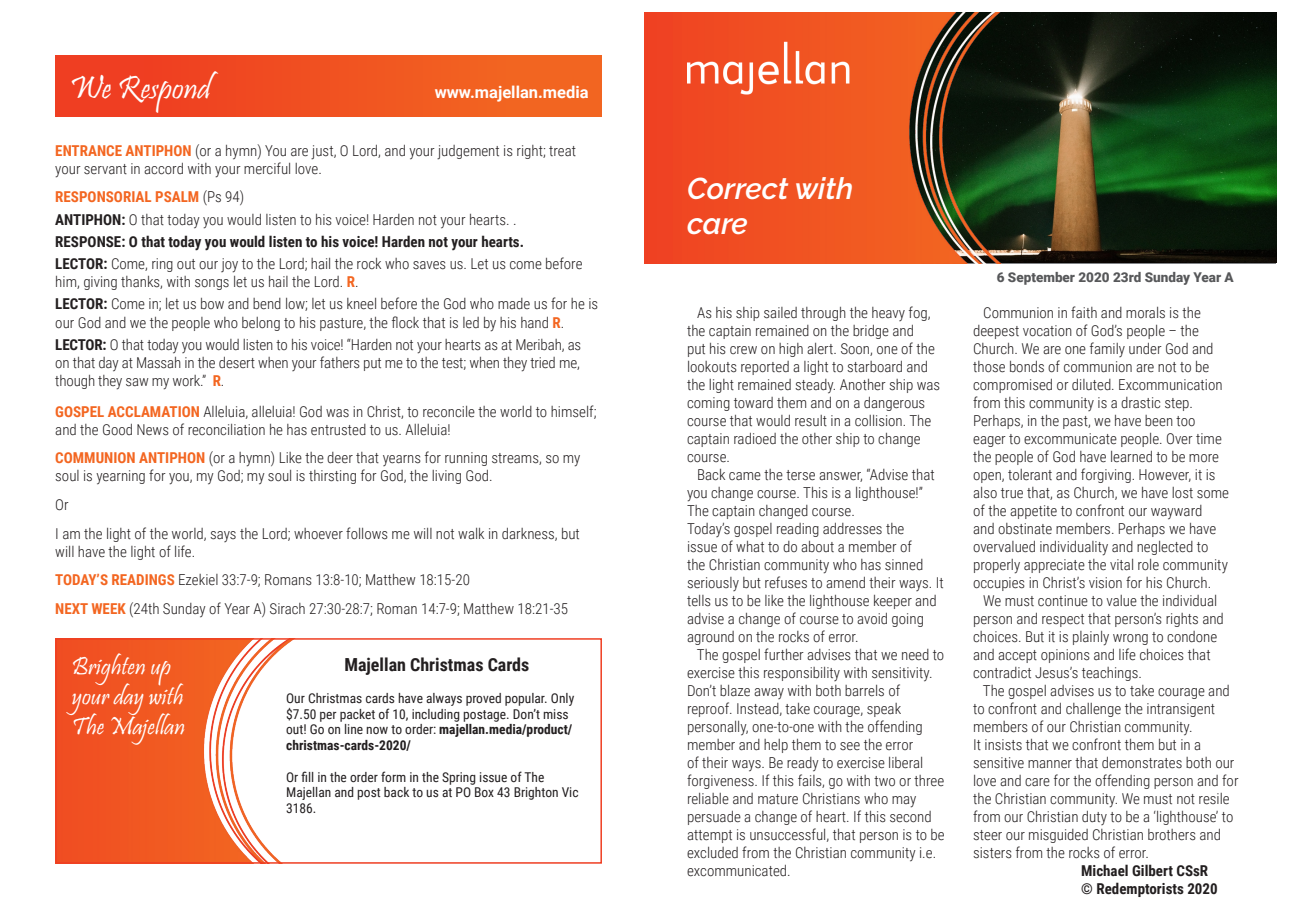
<style>
.page{position:relative;width:1289px;height:919px;background:#fff}
.page>*{position:absolute;margin:0;border:0;box-sizing:border-box;transform-origin:0 0}
.We_Respond_white_A4{font:33px "Pristina";color:#fff}
.Heading_white_A4_tem{font:italic 600 30px/34.5px "Raleway";color:#fff}
.Advert_heading_white{font:25.5px/30px "Pristina";color:#fff}
.Advert{font:700 18px "Roboto Condensed";color:#231f20}
.Website_white{font:700 16.5px "Roboto";color:#fff}
.Copyright_date{font:300 15px/18px "Roboto Condensed";color:#231f20}
.Body_1mm{font:300 15px/18px "Roboto Condensed";color:#231f20}
.Body_2_5mm{font:300 15px/18px "Roboto Condensed";color:#231f20}
.Body_3mm{font:300 15px/18px "Roboto Condensed";color:#231f20}
.Body_1mm_bold{font:700 15px "Roboto Condensed";color:#231f20}
.Copyright_date-2{font:700 15px "Roboto Condensed";color:#231f20}
.Body_2_5mm-2{font:700 15px "Roboto Condensed";color:#f36621}
.Advert-2{font:13.5px/15.8px "Roboto Condensed";color:#231f20}
.Date{font:900 13.5px "Roboto";color:#57585a}
.s1{font-weight:700;color:#f36621}
.s2{font-weight:300;color:#231f20}
.s3{font-weight:700}
</style>
<div class="page">
<img style="left:58px;top:641px;width:234px;height:219px">
<div style="left:55px;top:55px;width:547px;height:62px;background:linear-gradient(to right,#ee3822,#f36a21)"></div>
<div style="left:55px;top:638px;width:547px;height:225px;border:2px solid #ef3e22"></div>
<img style="left:1039px;top:13px;width:237px;height:250px">
<img style="left:644px;top:13px;width:395px;height:251px">
<img style="left:687px;top:41px;width:180px;height:66px">
<p class="We_Respond_white_A4" style="left:70px;top:69px;width:143px">We Respond</p>
<p class="Website_white" style="left:435px;top:80px;width:155px">www.majellan.media</p>
<p class="Body_2_5mm" style="left:55px;top:141px;width:522px"><span class="s1">ENTRANCE ANTIPHON</span> (or a hymn) You are just, O Lord, and your judgement is right; treat your servant in accord with your merciful love.</p>
<p class="Body_2_5mm-2" style="left:55px;top:186px;width:190px">RESPONSORIAL PSALM <span class="s2">(Ps 94)</span></p>
<p class="Body_1mm" style="left:55px;top:210px;width:463px"><span class="s3">ANTIPHON:</span> O that today you would listen to his voice! Harden not your hearts. .</p>
<p class="Body_1mm_bold" style="left:55px;top:231px;width:470px">RESPONSE: O that today you would listen to his voice! Harden not your hearts.</p>
<p class="Body_1mm" style="left:55px;top:254px;width:528px"><span class="s3">LECTOR:</span> Come, ring out our joy to the Lord; hail the rock who saves us. Let us come before him, giving thanks, with songs let us hail the Lord. <span class="s1">R</span>.</p>
<p class="Body_1mm" style="left:55px;top:294px;width:544px"><span class="s3">LECTOR:</span> Come in; let us bow and bend low; let us kneel before the God who made us for he is our God and we the people who belong to his pasture, the flock that is led by his hand <span class="s1">R</span>.</p>
<p class="Body_1mm" style="left:55px;top:335px;width:527px;text-align:justify"><span class="s3">LECTOR:</span> O that today you would listen to his voice! “Harden not your hearts as at Meribah, as on that day at Massah in the desert when your fathers put me to the test; when they tried me, though they saw my work.” <span class="s1">R</span>.</p>
<p class="Body_3mm" style="left:55px;top:401px;width:542px"><span class="s1">GOSPEL ACCLAMATION</span> Alleluia, alleluia! God was in Christ, to reconcile the world to himself; and the Good News of reconciliation he has entrusted to us. Alleluia!</p>
<p class="Body_2_5mm" style="left:55px;top:448px;width:526px"><span class="s1">COMMUNION ANTIPHON</span> (or a hymn) Like the deer that yearns for running streams, so my soul is yearning for you, my God; my soul is thirsting for God, the living God.</p>
<p class="Body_2_5mm" style="left:55px;top:495px;width:15px">Or</p>
<p class="Body_2_5mm" style="left:55px;top:523px;width:526px">I am the light of the world, says the Lord; whoever follows me will not walk in darkness, but will have the light of life.</p>
<p class="Body_2_5mm" style="left:55px;top:570px;width:416px"><span class="s1">TODAY’S READINGS</span> Ezekiel 33:7-9; Romans 13:8-10; Matthew 18:15-20</p>
<p class="Body_2_5mm" style="left:55px;top:599px;width:514px"><span class="s1">NEXT WEEK</span> (24th Sunday of Year A) Sirach 27:30-28:7; Roman 14:7-9; Matthew 18:21-35</p>
<p class="Advert_heading_white" style="left:72px;top:653px;width:115px">Brighten up your day with<br>The Majellan</p>
<p class="Advert" style="left:344px;top:652px;width:186px">Majellan Christmas Cards</p>
<p class="Advert-2" style="left:286px;top:689px;width:289px">Our Christmas cards have always proved popular. Only $7.50 per packet of 10, including postage. Don’t miss out! Go on line now to order: <span class="s3">majellan.media/product/ christmas-cards-2020/</span></p>
<p class="Advert-2" style="left:286px;top:768px;width:294px">Or fill in the order form in the Spring issue of The<br>Majellan and post back to us at PO Box 43 Brighton Vic<br>3186.</p>
<p class="Heading_white_A4_tem" style="left:687px;top:172px;width:168px">Correct with care</p>
<p class="Copyright_date" style="left:687px;top:303px;width:255px;text-indent:10px">As his ship sailed through the heavy fog, the captain remained on the bridge and<br>put his crew on high alert. Soon, one of the lookouts reported a light to starboard and the light remained steady. Another ship was coming toward them and on a dangerous course that would result in a collision. The captain radioed the other ship to change course.</p>
<p class="Copyright_date" style="left:687px;top:465px;width:249px;text-indent:10px">Back came the terse answer, “Advise that you change course. This is a lighthouse!”<br>The captain changed course.</p>
<p class="Copyright_date" style="left:687px;top:519px;width:258px">Today’s gospel reading addresses the<br>issue of what to do about a member of<br>the Christian community who has sinned seriously but refuses to amend their ways. It tells us to be like the lighthouse keeper and advise a change of course to avoid going aground on the rocks of error.</p>
<p class="Copyright_date" style="left:687px;top:645px;width:259px;text-indent:10px">The gospel further advises that we need to exercise this responsibility with sensitivity.<br>Don’t blaze away with both barrels of reproof. Instead, take courage, speak personally, one-to-one with the offending member and help them to see the error<br>of their ways. Be ready to exercise liberal forgiveness. If this fails, go with two or three reliable and mature Christians who may persuade a change of heart. If this second attempt is unsuccessful, that person is to be excluded from the Christian community i.e. excommunicated.</p>
<p class="Date" style="left:996px;top:267px;width:238px">6 September 2020 23rd Sunday Year A</p>
<p class="Copyright_date" style="left:973px;top:303px;width:257px;text-indent:10px">Communion in faith and morals is the deepest vocation of God’s people – the Church. We are one family under God and those bonds of communion are not to be compromised or diluted. Excommunication from this community is a drastic step.<br>Perhaps, in the past, we have been too eager to excommunicate people. Over time the people of God have learned to be more open, tolerant and forgiving. However, it is also true that, as Church, we have lost some of the appetite to confront our wayward<br>and obstinate members. Perhaps we have overvalued individuality and neglected to properly appreciate the vital role community occupies in Christ’s vision for his Church.</p>
<p class="Copyright_date" style="left:973px;top:591px;width:252px;text-indent:10px">We must continue to value the individual person and respect that person’s rights and choices. But it is plainly wrong to condone and accept opinions and life choices that contradict Jesus’s teachings.</p>
<p class="Copyright_date" style="left:973px;top:681px;width:267px;text-indent:10px">The gospel advises us to take courage and to confront and challenge the intransigent members of our Christian community.<br>It insists that we confront them but in a sensitive manner that demonstrates both our love and care for the offending person and for the Christian community. We must not resile from our Christian duty to be a ‘lighthouse’ to steer our misguided Christian brothers and sisters from the rocks of error.</p>
<p class="Copyright_date-2" style="left:1081px;top:860px;width:129px">Michael Gilbert CSsR</p>
<p class="Copyright_date-2" style="left:1081px;top:878px;width:138px">© Redemptorists 2020</p>
</div>
